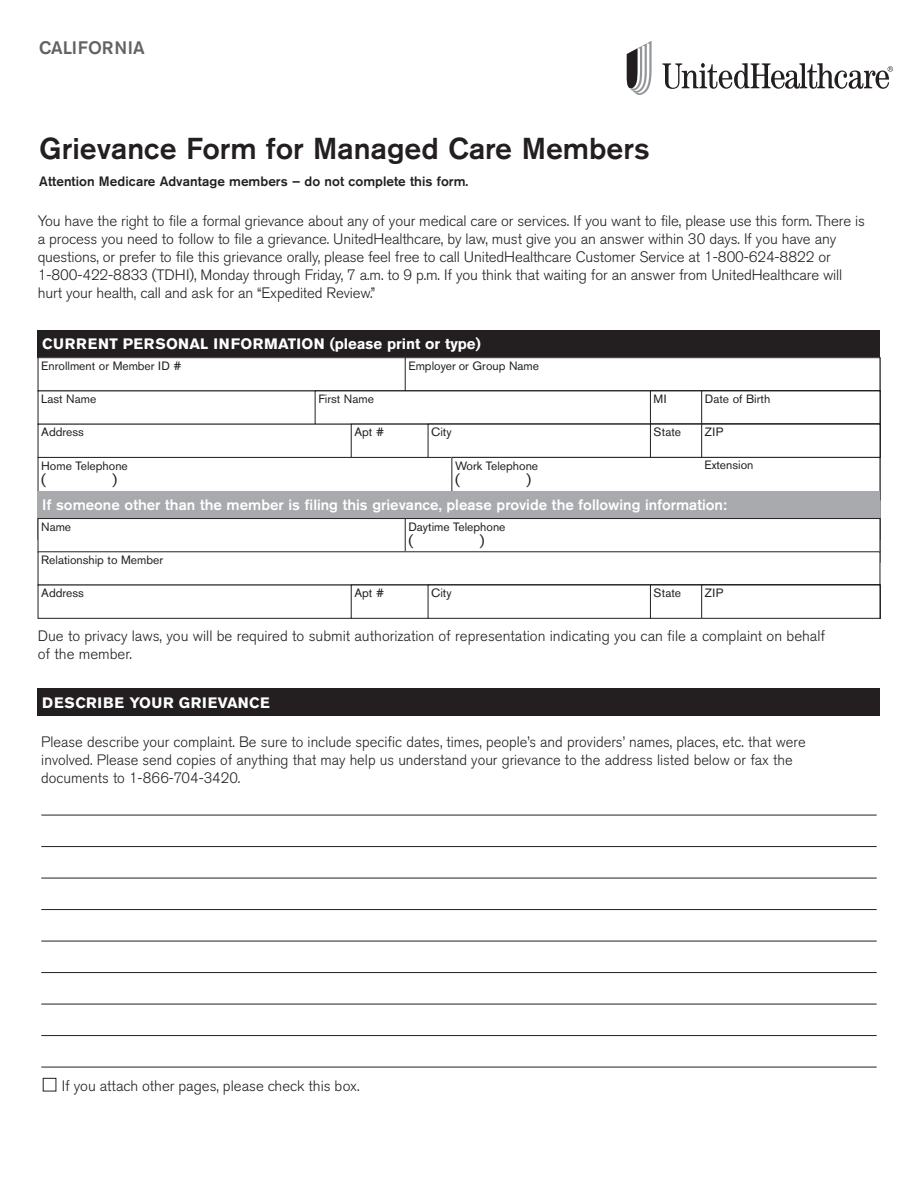
<style>
.page{position:relative;width:918px;height:1188px;background:#fff}
.page>*{position:absolute;margin:0;border:0;box-sizing:border-box;transform-origin:0 0}
.t1{font:500 30px "Akzidenz Grotesk Std";color:#231f20}
.t2{font:500 18px "Akzidenz Grotesk Std";color:#626366}
.t3{font:300 15px/18px "Akzidenz Grotesk Std";letter-spacing:-.01em;color:#231f20}
.t4{font:500 15px "Akzidenz Grotesk Std";color:#fff}
.t5{font:700 15px "Akzidenz Grotesk Std";letter-spacing:.015em;color:#fff}
.t6{font:700 15px "Akzidenz Grotesk Std";letter-spacing:.045em;color:#fff}
.t7{font:15px "Akzidenz Grotesk Std";color:#231f20}
.t8{font:500 13.5px "Akzidenz Grotesk Std";color:#231f20}
.t9{font:12px "Akzidenz Grotesk Std";color:#231f20}
</style>
<div class="page">
<div style="left:38px;top:330px;width:842px;height:27px;background:#231f20"></div>
<div style="left:38px;top:357px;width:842px;height:34px;border:1px solid #231f20"></div>
<div style="left:405px;top:357px;width:475px;height:34px;border:1px solid #231f20"></div>
<div style="left:315px;top:391px;width:565px;height:33px;border:1px solid #231f20"></div>
<div style="left:650px;top:391px;width:230px;height:33px;border:1px solid #231f20"></div>
<div style="left:701px;top:391px;width:179px;height:33px;border:1px solid #231f20"></div>
<div style="left:452px;top:457px;width:428px;height:43px;border:1px solid #231f20"></div>
<div style="left:38px;top:491px;width:842px;height:27px;background:#a8aaad"></div>
<div style="left:38px;top:518px;width:842px;height:34px;border:1px solid #231f20"></div>
<div style="left:405px;top:519px;width:475px;height:43px;background:#fff"></div>
<div style="left:405px;top:518px;width:475px;height:44px;border:1px solid #231f20"></div>
<div style="left:38px;top:552px;width:842px;height:33px;background:#fff"></div>
<div style="left:38px;top:552px;width:842px;height:33px;border:1px solid #231f20"></div>
<div style="left:38px;top:585px;width:842px;height:34px;border:1px solid #231f20"></div>
<div style="left:351px;top:585px;width:529px;height:34px;border:1px solid #231f20"></div>
<div style="left:428px;top:585px;width:452px;height:34px;border:1px solid #231f20"></div>
<div style="left:650px;top:585px;width:230px;height:34px;border:1px solid #231f20"></div>
<div style="left:701px;top:585px;width:179px;height:34px;border:1px solid #231f20"></div>
<div style="left:38px;top:689px;width:842px;height:27px;background:#231f20"></div>
<hr style="left:41px;top:815px;width:836px;height:1px;background:#231f20">
<hr style="left:41px;top:846px;width:836px;height:1px;background:#231f20">
<hr style="left:41px;top:878px;width:836px;height:1px;background:#231f20">
<hr style="left:41px;top:909px;width:836px;height:1px;background:#231f20">
<hr style="left:41px;top:941px;width:836px;height:1px;background:#231f20">
<hr style="left:41px;top:972px;width:836px;height:1px;background:#231f20">
<hr style="left:41px;top:1004px;width:836px;height:1px;background:#231f20">
<hr style="left:41px;top:1035px;width:836px;height:1px;background:#231f20">
<hr style="left:41px;top:1067px;width:836px;height:1px;background:#231f20">
<div style="left:43px;top:1078px;width:13px;height:13px;border:1px solid #231f20"></div>
<svg style="left:662px;top:63px;width:231px;height:26px"></svg>
<svg style="left:627px;top:41px;width:25px;height:54px"></svg>
<p class="t2" style="left:39px;top:41px;width:107px">CALIFORNIA</p>
<h1 class="t1" style="left:39px;top:138px;width:612px">Grievance Form for Managed Care Members</h1>
<p class="t8" style="left:39px;top:176px;width:431px">Attention Medicare Advantage members – do not complete this form.</p>
<p class="t3" style="left:38px;top:213px;width:829px">You have the right to file a formal grievance about any of your medical care or services. If you want to file, please use this form. There is a process you need to follow to file a grievance. UnitedHealthcare, by law, must give you an answer within 30 days. If you have any questions, or prefer to file this grievance orally, please feel free to call UnitedHealthcare Customer Service at 1-800-624-8822 or 1-800-422-8833 (TDHI), Monday through Friday, 7 a.m. to 9 p.m. If you think that waiting for an answer from UnitedHealthcare will hurt your health, call and ask for an “Expedited Review.”</p>
<p class="t5" style="left:42px;top:338px;width:440px">CURRENT PERSONAL INFORMATION (please print or type)</p>
<p class="t9" style="left:41px;top:361px;width:142px">Enrollment or Member ID #</p>
<p class="t9" style="left:408px;top:361px;width:132px">Employer or Group Name</p>
<p class="t9" style="left:41px;top:395px;width:57px">Last Name</p>
<p class="t9" style="left:318px;top:395px;width:57px">First Name</p>
<p class="t9" style="left:654px;top:395px;width:14px">MI</p>
<p class="t9" style="left:705px;top:395px;width:67px">Date of Birth</p>
<p class="t9" style="left:41px;top:428px;width:44px">Address</p>
<p class="t9" style="left:354px;top:428px;width:31px">Apt #</p>
<p class="t9" style="left:431px;top:428px;width:22px">City</p>
<p class="t9" style="left:654px;top:428px;width:29px">State</p>
<p class="t9" style="left:705px;top:428px;width:20px">ZIP</p>
<p class="t9" style="left:41px;top:461px;width:88px">Home Telephone</p>
<p class="t7" style="left:41px;top:474px;width:6px">(</p>
<p class="t7" style="left:113px;top:474px;width:6px">)</p>
<p class="t9" style="left:704px;top:461px;width:51px">Extension</p>
<p class="t9" style="left:455px;top:461px;width:85px">Work Telephone</p>
<p class="t7" style="left:455px;top:474px;width:6px">(</p>
<p class="t7" style="left:526px;top:474px;width:6px">)</p>
<p class="t4" style="left:42px;top:499px;width:686px">If someone other than the member is filing this grievance, please provide the following information:</p>
<p class="t9" style="left:41px;top:522px;width:31px">Name</p>
<p class="t9" style="left:408px;top:522px;width:99px">Daytime Telephone</p>
<p class="t7" style="left:408px;top:535px;width:6px">(</p>
<p class="t7" style="left:480px;top:535px;width:6px">)</p>
<p class="t9" style="left:41px;top:555px;width:123px">Relationship to Member</p>
<p class="t9" style="left:41px;top:589px;width:44px">Address</p>
<p class="t9" style="left:354px;top:589px;width:31px">Apt #</p>
<p class="t9" style="left:431px;top:589px;width:22px">City</p>
<p class="t9" style="left:654px;top:589px;width:29px">State</p>
<p class="t9" style="left:705px;top:589px;width:20px">ZIP</p>
<p class="t3" style="left:38px;top:628px;width:789px">Due to privacy laws, you will be required to submit authorization of representation indicating you can file a complaint on behalf of the member.</p>
<p class="t6" style="left:42px;top:697px;width:229px">DESCRIBE YOUR GRIEVANCE</p>
<p class="t3" style="left:41px;top:735px;width:766px">Please describe your complaint. Be sure to include specific dates, times, people’s and providers’ names, places, etc. that were involved. Please send copies of anything that may help us understand your grievance to the address listed below or fax the documents to 1-866-704-3420.</p>
<p class="t3" style="left:62px;top:1079px;width:299px">If you attach other pages, please check this box.</p>
</div>
